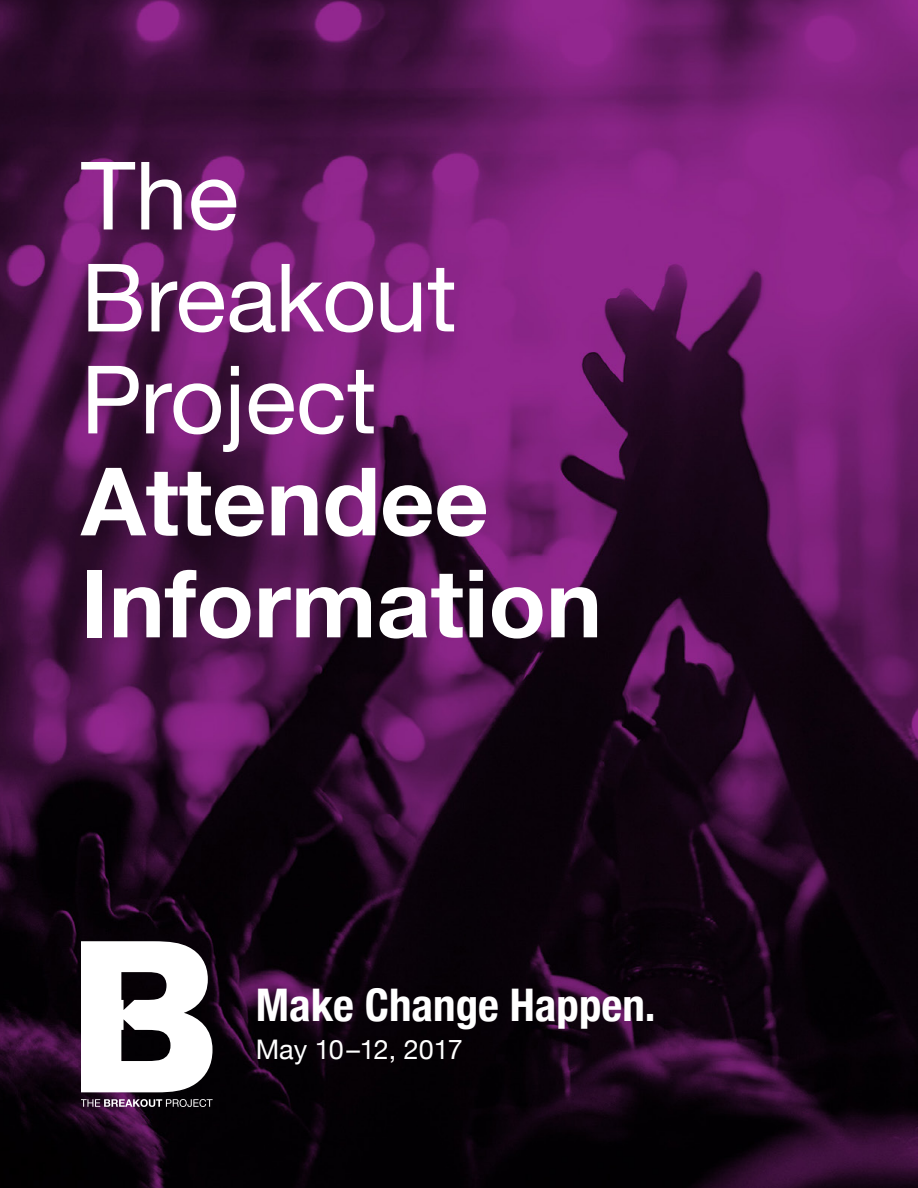
<style>
.page{position:relative;width:918px;height:1188px;background:#fff}
.page>*{position:absolute;margin:0;border:0;box-sizing:border-box;transform-origin:0 0}
.t1{font:700 94.5px/102px "Helvetica Neue";color:#fff}
.t2{font:94.5px/102px "Helvetica Neue";color:#fff}
.t3{font:700 condensed 45px "Helvetica Neue";color:#fff}
.t4{font:27px "Helvetica Neue";color:#fff}
</style>
<div class="page">
<img style="left:0;top:0;width:918px;height:1188px">
<svg style="left:81px;top:1099px;width:132px;height:8px"></svg>
<svg style="left:81px;top:941px;width:132px;height:151px"></svg>
<p class="t2" style="left:81px;top:150px;width:377px">The<br>Breakout<br>Project</p>
<p class="t1" style="left:81px;top:453px;width:523px">Attendee<br>Information</p>
<p class="t3" style="left:256px;top:968px;width:401px">Make Change Happen.</p>
<p class="t4" style="left:256px;top:1030px;width:209px">May 10–12, 2017</p>
</div>
